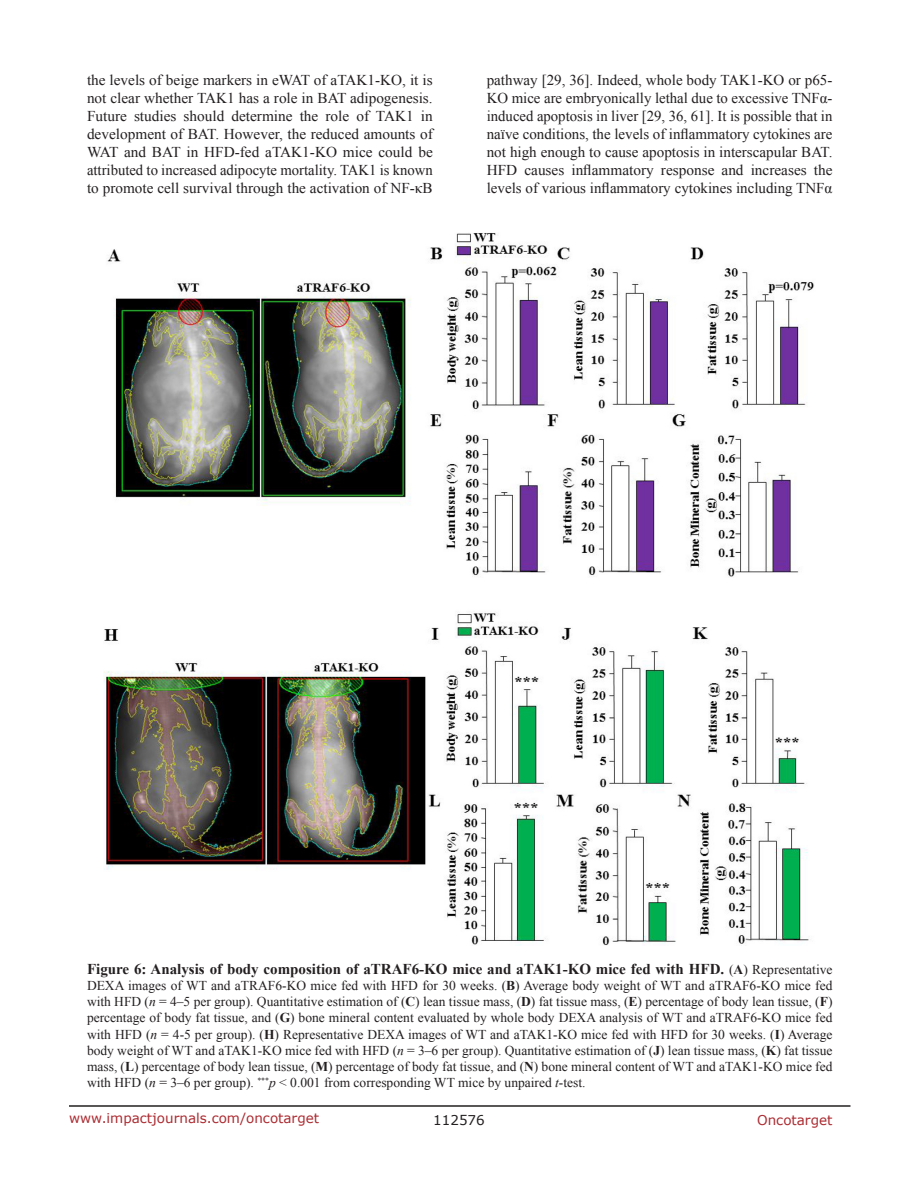
<style>
.page{position:relative;width:918px;height:1188px;background:#fff}
.page>*{position:absolute;margin:0;border:0;box-sizing:border-box;transform-origin:0 0}
.BodyText{font:15px/18px "Times New Roman";color:#231f20;text-align:justify}
.FigureText{font:700 15px "Times New Roman";color:#231f20}
.FigureText-2{font:13.5px/16.2px "Times New Roman";color:#231f20;text-align:justify}
.t1{font:13.5px "Verdana";color:#ac2b31}
.t2{font:13.5px "Verdana";color:#231f20}
.s1{font-weight:400;font-size:13.5px}
.s2{font-size:13.5px}
.s3{font-weight:700}
.s4{font-style:italic}
</style>
<div class="page">
<hr style="left:69px;top:1105px;width:781px;height:2px;background:#231f20">
<img style="left:104px;top:233px;width:711px;height:712px">
<p class="BodyText" style="left:87px;top:71px;width:347px">the levels of beige markers in eWAT of aTAK1-KO, it is not clear whether TAK1 has a role in BAT adipogenesis.<br>Future studies should determine the role of TAK1 in development of BAT. However, the reduced amounts of WAT and BAT in HFD-fed aTAK1-KO mice could be attributed to increased adipocyte mortality. TAK1 is known to promote cell survival through the activation of NF-κB</p>
<p class="BodyText" style="left:487px;top:71px;width:347px">pathway [29, 36]. Indeed, whole body TAK1-KO or p65- KO mice are embryonically lethal due to excessive TNFα&shy;induced apoptosis in liver [29, 36, 61]. It is possible that in naïve conditions, the levels of inflammatory cytokines are not high enough to cause apoptosis in interscapular BAT.<br>HFD causes inflammatory response and increases the levels of various inflammatory cytokines including TNFα</p>
<p class="FigureText" style="left:87px;top:958px;width:747px">Figure 6: Analysis of body composition of aTRAF6-KO mice and aTAK1-KO mice fed with HFD. <span class="s1">(</span><span class="s2">A</span><span class="s1">) Representative</span></p>
<p class="FigureText-2" style="left:87px;top:977px;width:747px">DEXA images of WT and aTRAF6-KO mice fed with HFD for 30 weeks. (<span class="s3">B</span>) Average body weight of WT and aTRAF6-KO mice fed with HFD (<span class="s4">n</span> = 4–5 per group). Quantitative estimation of (<span class="s3">C</span>) lean tissue mass, (<span class="s3">D</span>) fat tissue mass, (<span class="s3">E</span>) percentage of body lean tissue, (<span class="s3">F</span>) percentage of body fat tissue, and (<span class="s3">G</span>) bone mineral content evaluated by whole body DEXA analysis of WT and aTRAF6-KO mice fed with HFD (<span class="s4">n</span> = 4-5 per group). (<span class="s3">H</span>) Representative DEXA images of WT and aTAK1-KO mice fed with HFD for 30 weeks. (<span class="s3">I</span>) Average body weight of WT and aTAK1-KO mice fed with HFD (<span class="s4">n</span> = 3–6 per group). Quantitative estimation of (<span class="s3">J</span>) lean tissue mass, (<span class="s3">K</span>) fat tissue mass, (<span class="s3">L</span>) percentage of body lean tissue, (<span class="s3">M</span>) percentage of body fat tissue, and (<span class="s3">N</span>) bone mineral content of WT and aTAK1-KO mice fed with HFD (<span class="s4">n</span> = 3–6 per group). <sup>***</sup><span class="s4">p</span> &lt; 0.001 from corresponding WT mice by unpaired <span class="s4">t</span>-test.</p>
<p class="t1" style="left:69px;top:1109px;width:252px">www.impactjournals.com/oncotarget</p>
<p class="t2" style="left:433px;top:1111px;width:53px">112576</p>
<p class="t1" style="left:757px;top:1111px;width:77px">Oncotarget</p>
</div>
